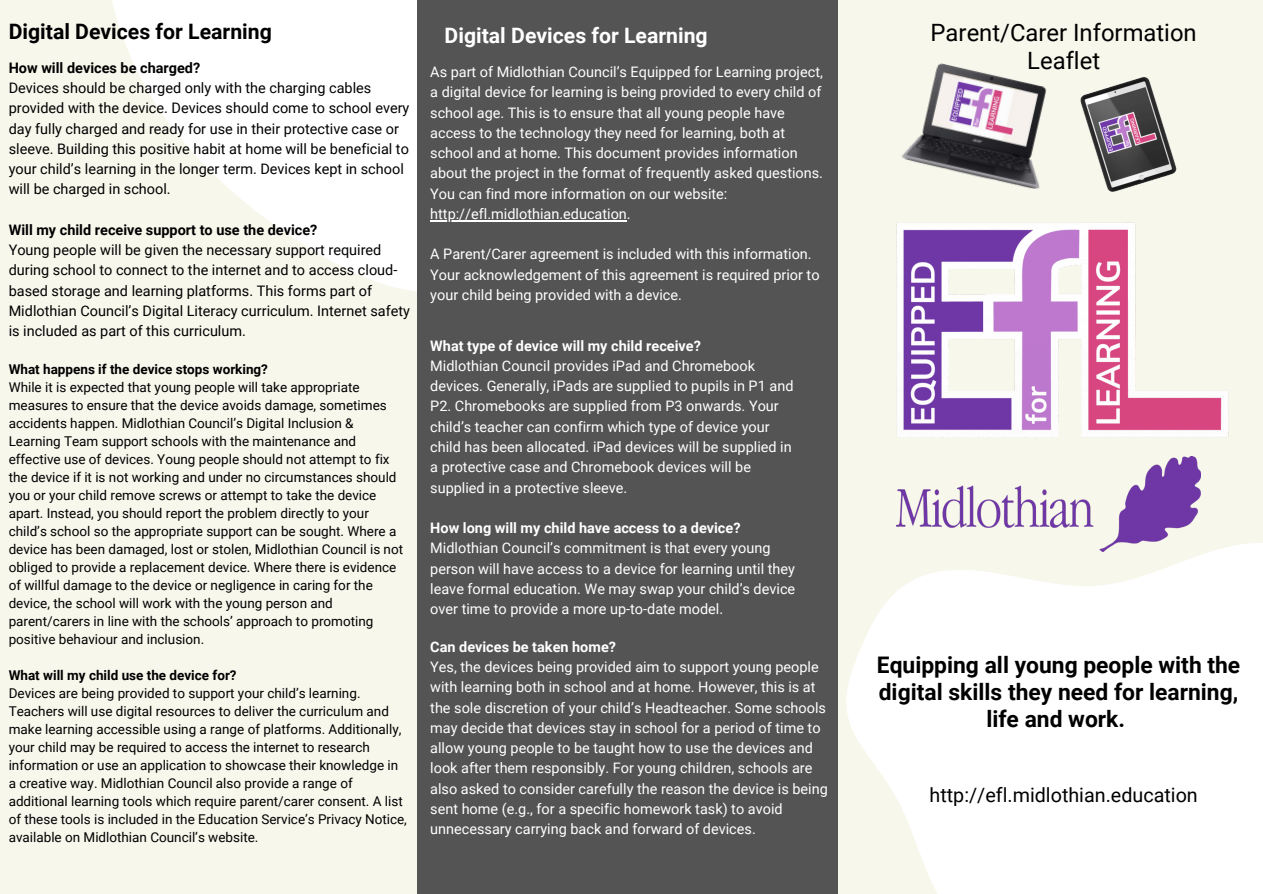
<style>
.page{position:relative;width:1263px;height:894px;background:#fff}
.page>*{position:absolute;margin:0;border:0;box-sizing:border-box;transform-origin:0 0}
.t1{font:23.85px/28.2px "Roboto";color:#000;text-align:center}
.t2{font:700 22.8px/27px "Roboto";color:#000;text-align:center}
.t3{font:700 21.15px "Roboto";color:#fff}
.t4{font:700 21.15px "Roboto";color:#000}
.t5{font:19.8px "Roboto";color:#000}
.t6{font:14.4px/20.2px "Roboto";color:#fff}
.t7{font:14.4px/20.2px "Roboto";color:#000}
.t8{font:700 14.4px "Roboto";color:#fff}
.t9{font:700 14.4px "Roboto";color:#000}
.t10{font:13.5px/18px "Roboto";color:#000}
.t11{font:700 13.5px "Roboto";color:#000}
</style>
<div class="page">
<div style="left:0;top:0;width:1263px;height:893px;background:#f8f7ec"></div>
<svg style="left:112px;top:0;width:305px;height:291px;fill:#fff"></svg>
<div style="left:417px;top:0;width:421px;height:893px;background:#545454"></div>
<hr style="left:430px;top:220px;width:197px;height:1px;background:#fff">
<svg style="left:846px;top:524px;width:417px;height:369px;fill:#fff"></svg>
<img style="left:896px;top:222px;width:333px;height:216px">
<img style="left:897px;top:456px;width:304px;height:95px">
<img style="left:1080px;top:77px;width:97px;height:115px">
<img style="left:901px;top:63px;width:146px;height:126px">
<p class="t4" style="left:9px;top:19px;width:265px">Digital Devices for Learning</p>
<p class="t9" style="left:9px;top:59px;width:193px">How will devices be charged?</p>
<p class="t7" style="left:9px;top:78px;width:402px">Devices should be charged only with the charging cables provided with the device. Devices should come to school every day fully charged and ready for use in their protective case or sleeve. Building this positive habit at home will be beneficial to your child’s learning in the longer term. Devices kept in school will be charged in school.</p>
<h3 class="t9" style="left:9px;top:221px;width:310px">Will my child receive support to use the device?</h3>
<h2 class="t7" style="left:9px;top:240px;width:403px">Young people will be given the necessary support required during school to connect to the internet and to access cloud&shy;based storage and learning platforms. This forms part of Midlothian Council’s Digital Literacy curriculum. Internet safety is included as part of this curriculum.</h2>
<p class="t11" style="left:9px;top:361px;width:261px">What happens if the device stops working?</p>
<p class="t10" style="left:9px;top:378px;width:396px">While it is expected that young people will take appropriate measures to ensure that the device avoids damage, sometimes accidents happen. Midlothian Council’s Digital Inclusion &amp; Learning Team support schools with the maintenance and effective use of devices. Young people should not attempt to fix the device if it is not working and under no circumstances should you or your child remove screws or attempt to take the device apart. Instead, you should report the problem directly to your child’s school so the appropriate support can be sought. Where a device has been damaged, lost or stolen, Midlothian Council is not obliged to provide a replacement device. Where there is evidence of willful damage to the device or negligence in caring for the device, the school will work with the young person and parent/carers in line with the schools’ approach to promoting positive behaviour and inclusion.</p>
<p class="t11" style="left:9px;top:667px;width:229px">What will my child use the device for?</p>
<p class="t10" style="left:9px;top:684px;width:400px">Devices are being provided to support your child’s learning.<br>Teachers will use digital resources to deliver the curriculum and make learning accessible using a range of platforms. Additionally, your child may be required to access the internet to research information or use an application to showcase their knowledge in a creative way. Midlothian Council also provide a range of additional learning tools which require parent/carer consent. A list of these tools is included in the Education Service’s Privacy Notice, available on Midlothian Council’s website.</p>
<p class="t3" style="left:445px;top:23px;width:265px">Digital Devices for Learning</p>
<p class="t6" style="left:430px;top:62px;width:394px">As part of Midlothian Council’s Equipped for Learning project, a digital device for learning is being provided to every child of school age. This is to ensure that all young people have access to the technology they need for learning, both at school and at home. This document provides information about the project in the format of frequently asked questions.<br>You can find more information on our website:</p>
<p class="t6" style="left:430px;top:204px;width:202px">http://efl.midlothian.education.</p>
<p class="t6" style="left:430px;top:244px;width:391px">A Parent/Carer agreement is included with this information.<br>Your acknowledgement of this agreement is required prior to your child being provided with a device.</p>
<p class="t8" style="left:430px;top:337px;width:272px">What type of device will my child receive?</p>
<p class="t6" style="left:430px;top:356px;width:365px">Midlothian Council provides iPad and Chromebook devices. Generally, iPads are supplied to pupils in P1 and P2. Chromebooks are supplied from P3 onwards. Your child’s teacher can confirm which type of device your child has been allocated. iPad devices will be supplied in a protective case and Chromebook devices will be supplied in a protective sleeve.</p>
<p class="t8" style="left:430px;top:519px;width:312px">How long will my child have access to a device?</p>
<p class="t6" style="left:430px;top:538px;width:366px">Midlothian Council’s commitment is that every young person will have access to a device for learning until they leave formal education. We may swap your child’s device over time to provide a more up-to-date model.</p>
<h3 class="t8" style="left:430px;top:638px;width:187px">Can devices be taken home?</h3>
<p class="t6" style="left:430px;top:656px;width:399px">Yes, the devices being provided aim to support young people with learning both in school and at home. However, this is at the sole discretion of your child’s Headteacher. Some schools may decide that devices stay in school for a period of time to allow young people to be taught how to use the devices and look after them responsibly. For young children, schools are also asked to consider carefully the reason the device is being sent home (e.g., for a specific homework task) to avoid unnecessary carrying back and forward of devices.</p>
<p class="t1" style="left:931px;top:19px;width:268px">Parent/Carer Information<br>Leaflet</p>
<p class="t2" style="left:877px;top:651px;width:365px">Equipping all young people with the digital skills they need for learning, life and work.</p>
<p class="t5" style="left:929px;top:783px;width:270px">http://efl.midlothian.education</p>
</div>
